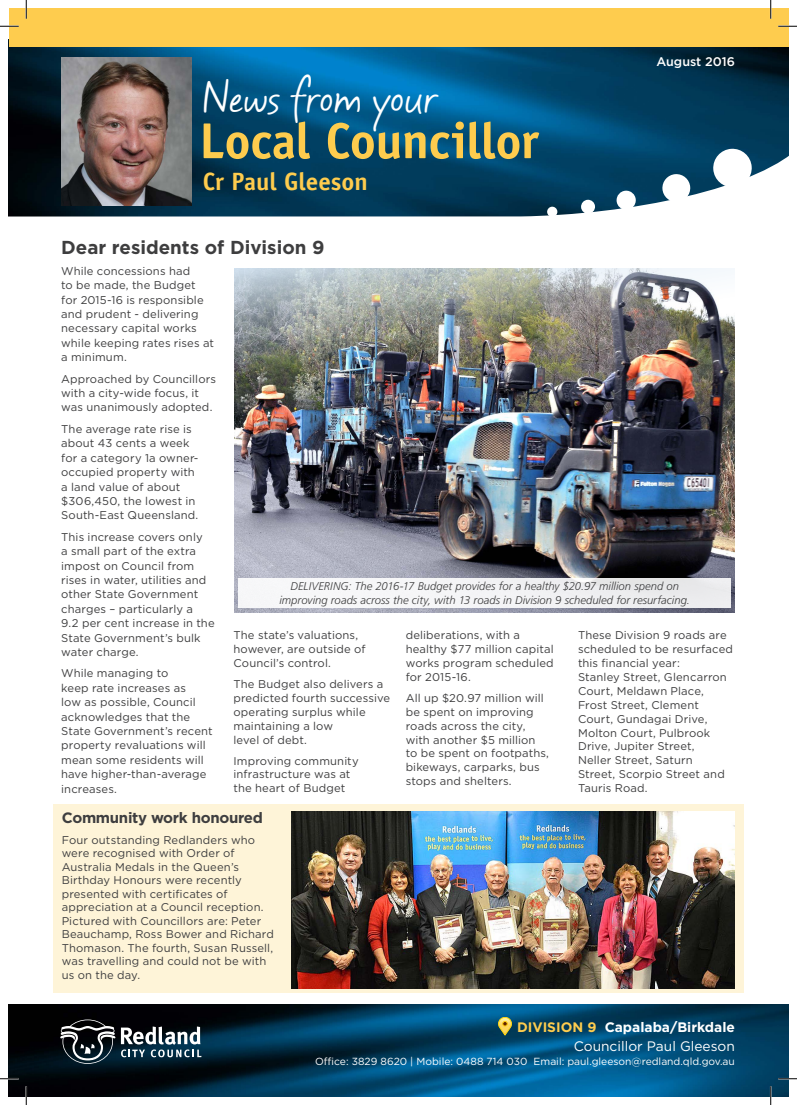
<style>
.page{position:relative;width:797px;height:1105px;background:#fff}
.page>*{position:absolute;margin:0;border:0;box-sizing:border-box;transform-origin:0 0}
.t1{font:700 50.62px "Officina Sans";letter-spacing:-.015em;color:#fecc4e}
.t2{font:41.5px "Mayfield";letter-spacing:-.015em;color:#fff}
.t3{font:700 25px "Officina Sans";letter-spacing:-.005em;color:#fecc4e}
.Division_Header{font:700 18.75px "Gotham";color:#3e3e3f}
.Sub_header{font:700 15px "Gotham";letter-spacing:-.02em;color:#3e3e3f}
.Division_name{font:700 13.75px "Gotham";color:#fff}
.Division_name-2{font:13.75px "Gotham";color:#fff}
.t4{font:500 12.5px "Gotham";color:#fff}
.Body_Copy{font:11.25px/14.4px "Gotham";letter-spacing:.01em;color:#3e3e3f}
.Photo_caption{font:italic 300 11.25px/13.5px "Frutiger LT";color:#3e3e3f;text-align:center}
.Contact_details{font:10.25px "Gotham";color:#fff}
.s1{color:#fecc4e}
</style>
<div class="page">
<img style="left:9px;top:1005px;width:779px;height:91px">
<img style="left:9px;top:47px;width:779px;height:96px">
<svg style="left:9px;top:143px;width:779px;height:74px;background:#1c4c66"></svg>
<svg style="left:662px;top:174px;width:28px;height:28px"></svg>
<svg style="left:712px;top:148px;width:40px;height:40px"></svg>
<div style="left:547px;top:206px;width:10px;height:11px;background:#fff;border-radius:50%"></div>
<div style="left:581px;top:200px;width:14px;height:14px;background:#fff;border-radius:50%"></div>
<div style="left:616px;top:190px;width:20px;height:20px;background:#fff;border-radius:50%"></div>
<div style="left:9px;top:9px;width:779px;height:38px;background:#fecc4e"></div>
<svg style="left:121px;top:1026px;width:80px;height:31px"></svg>
<svg style="left:60px;top:1019px;width:55px;height:45px;background:#3a4146"></svg>
<img style="left:61px;top:58px;width:130px;height:148px">
<svg style="left:498px;top:1017px;width:13px;height:18px"></svg>
<div style="left:53px;top:804px;width:690px;height:188px;background:#fef4d8"></div>
<img style="left:291px;top:811px;width:444px;height:178px">
<img style="left:234px;top:268px;width:501px;height:345px">
<div style="left:238px;top:578px;width:493px;height:29px;background:linear-gradient(to right,#fafafb,#eaeaec)"></div>
<svg style="left:0;top:25px;width:19px;height:2px"></svg>
<svg style="left:778px;top:25px;width:19px;height:2px"></svg>
<svg style="left:0;top:1078px;width:19px;height:1px"></svg>
<svg style="left:778px;top:1078px;width:19px;height:1px"></svg>
<svg style="left:25px;top:0;width:2px;height:19px"></svg>
<svg style="left:25px;top:1086px;width:2px;height:19px"></svg>
<svg style="left:770px;top:0;width:1px;height:19px"></svg>
<svg style="left:770px;top:1086px;width:1px;height:19px"></svg>
<h2 class="t2" style="left:203px;top:69px;width:236px">News from your</h2>
<h1 class="t1" style="left:199px;top:109px;width:341px">Local Councillor</h1>
<p class="t3" style="left:203px;top:166px;width:166px">Cr Paul Gleeson</p>
<p class="t4" style="left:656px;top:53px;width:80px">August 2016</p>
<p class="Division_Header" style="left:61px;top:235px;width:265px">Dear residents of Division 9</p>
<p class="Body_Copy" style="left:61px;top:263px;width:154px">While concessions had<br>to be made, the Budget for 2015-16 is responsible and prudent - delivering necessary capital works while keeping rates rises at a minimum.</p>
<p class="Body_Copy" style="left:61px;top:371px;width:156px">Approached by Councillors with a city-wide focus, it was unanimously adopted.</p>
<p class="Body_Copy" style="left:61px;top:421px;width:139px">The average rate rise is about 43 cents a week for a category 1a owner&shy;occupied property with a land value of about $306,450, the lowest in<br>South-East Queensland.</p>
<p class="Body_Copy" style="left:61px;top:529px;width:155px">This increase covers only<br>a small part of the extra impost on Council from rises in water, utilities and other State Government charges – particularly a<br>9.2 per cent increase in the<br>State Government’s bulk water charge.</p>
<p class="Body_Copy" style="left:61px;top:666px;width:153px">While managing to<br>keep rate increases as<br>low as possible, Council acknowledges that the<br>State Government’s recent property revaluations will mean some residents will have higher-than-average increases.</p>
<p class="Photo_caption" style="left:279px;top:580px;width:412px">DELIVERING: The 2016-17 Budget provides for a healthy $20.97 million spend on improving roads across the city, with 13 roads in Division 9 scheduled for resurfacing.</p>
<p class="Body_Copy" style="left:233px;top:628px;width:133px;line-height:13.9px">The state’s valuations, however, are outside of<br>Council’s control.</p>
<p class="Body_Copy" style="left:233px;top:677px;width:158px;line-height:13.9px">The Budget also delivers a predicted fourth successive operating surplus while maintaining a low<br>level of debt.</p>
<p class="Body_Copy" style="left:233px;top:753px;width:127px;line-height:13.9px">Improving community infrastructure was at the heart of Budget</p>
<p class="Body_Copy" style="left:406px;top:628px;width:149px;line-height:13.9px">deliberations, with a healthy $77 million capital works program scheduled for 2015-16.</p>
<p class="Body_Copy" style="left:406px;top:691px;width:145px;line-height:13.9px">All up $20.97 million will be spent on improving roads across the city, with another $5 million to be spent on footpaths, bikeways, carparks, bus stops and shelters.</p>
<p class="Body_Copy" style="left:578px;top:628px;width:156px;line-height:13.9px">These Division 9 roads are scheduled to be resurfaced this financial year:<br>Stanley Street, Glencarron<br>Court, Meldawn Place,<br>Frost Street, Clement<br>Court, Gundagai Drive,<br>Molton Court, Pulbrook<br>Drive, Jupiter Street,<br>Neller Street, Saturn<br>Street, Scorpio Street and<br>Tauris Road.</p>
<p class="Sub_header" style="left:62px;top:808px;width:203px">Community work honoured</p>
<p class="Body_Copy" style="left:62px;top:833px;width:213px;line-height:13.5px">Four outstanding Redlanders who were recognised with Order of<br>Australia Medals in the Queen’s<br>Birthday Honours were recently presented with certificates of appreciation at a Council reception.<br>Pictured with Councillors are: Peter<br>Beauchamp, Ross Bower and Richard<br>Thomason. The fourth, Susan Russell, was travelling and could not be with us on the day.</p>
<p class="Division_name" style="left:517px;top:1018px;width:219px"><span class="s1">DIVISION 9</span> Capalaba/Birkdale</p>
<p class="Division_name-2" style="left:574px;top:1037px;width:163px">Councillor Paul Gleeson</p>
<p class="Contact_details" style="left:315px;top:1054px;width:421px">Office: 3829 8620 | Mobile: 0488 714 030 Email: paul.gleeson@redland.qld.gov.au</p>
</div>
